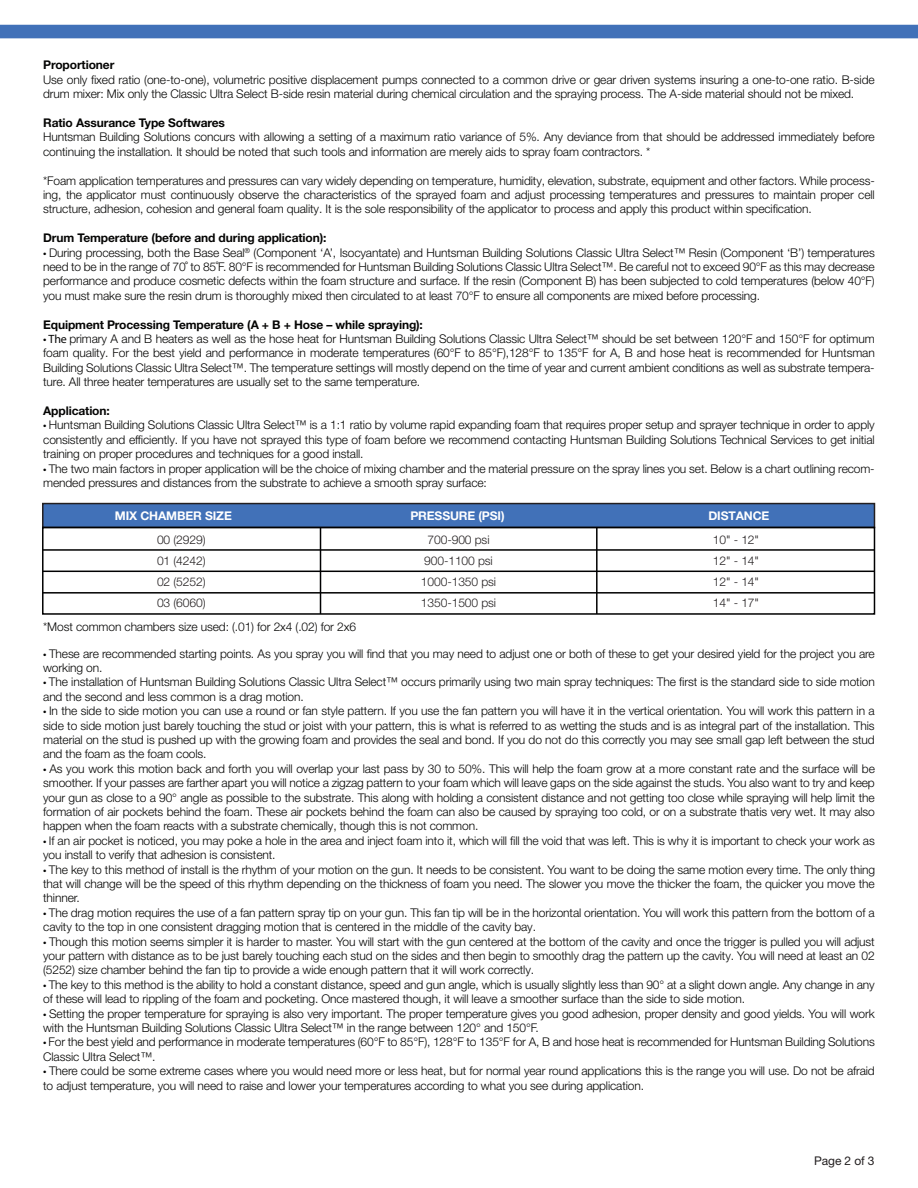
<style>
.page{position:relative;width:918px;height:1188px;background:#fff}
.page>*{position:absolute;margin:0;border:0;box-sizing:border-box;transform-origin:0 0}
.t1{font:300 12px/14.4px "Helvetica Neue LT Pro";letter-spacing:-.01em;color:#050504}
.t2{font:700 12px "Helvetica Neue LT Pro";letter-spacing:-.01em;color:#050504}
.t3{font:300 12px/21.1px "Helvetica Neue LT Pro";letter-spacing:-.01em;color:#231f20;text-align:justify}
.t4{font:700 12px "Helvetica Neue LT Pro";letter-spacing:-.01em;color:#fff}
.t5{font:12px "Helvetica Neue LT Pro";letter-spacing:-.01em;color:#231f20}
.s1{font-family:"Myriad Pro";font-weight:400}
</style>
<div class="page">
<svg style="left:0;top:24px;width:918px;height:14px"></svg>
<div style="left:42px;top:503px;width:833px;height:25px;background:#4171b8;border:2px solid #231f20"></div>
<div style="left:42px;top:527px;width:833px;height:88px;border:2px solid #000001"></div>
<hr style="left:43px;top:571px;width:831px;height:1px;background:#000001">
<hr style="left:43px;top:592px;width:831px;height:2px;background:#000001">
<hr style="left:43px;top:549px;width:831px;height:2px;background:#000001">
<hr style="left:320px;top:527px;width:1px;height:87px;background:#000001">
<hr style="left:596px;top:527px;width:2px;height:87px;background:#000001">
<p class="t2" style="left:43px;top:57px;width:73px">Proportioner</p>
<p class="t1" style="left:43px;top:72px;width:833px">Use only fixed ratio (one-to-one), volumetric positive displacement pumps connected to a common drive or gear driven systems insuring a one-to-one ratio. B-side drum mixer: Mix only the Classic Ultra Select B-side resin material during chemical circulation and the spraying process. The A-side material should not be mixed.</p>
<p class="t2" style="left:43px;top:115px;width:183px">Ratio Assurance Type Softwares</p>
<p class="t1" style="left:43px;top:130px;width:833px">Huntsman Building Solutions concurs with allowing a setting of a maximum ratio variance of 5%. Any deviance from that should be addressed immediately before continuing the installation. It should be noted that such tools and information are merely aids to spray foam contractors. *</p>
<p class="t1" style="left:43px;top:173px;width:833px;text-align:justify">*Foam application temperatures and pressures can vary widely depending on temperature, humidity, elevation, substrate, equipment and other factors. While process&shy;ing, the applicator must continuously observe the characteristics of the sprayed foam and adjust processing temperatures and pressures to maintain proper cell structure, adhesion, cohesion and general foam quality. It is the sole responsibility of the applicator to process and apply this product within specification.</p>
<p class="t2" style="left:43px;top:230px;width:285px">Drum Temperature (before and during application):</p>
<p class="t1" style="left:43px;top:245px;width:833px;text-align:justify"><span class="s1">•</span> During processing, both the Base Seal<sup>®</sup> (Component ‘A’, Isocyantate) and Huntsman Building Solutions Classic Ultra Select™ Resin (Component ‘B’) temperatures need to be in the range of 70˚ to 85˚F. 80°F is recommended for Huntsman Building Solutions Classic Ultra Select™. Be careful not to exceed 90°F as this may decrease performance and produce cosmetic defects within the foam structure and surface. If the resin (Component B) has been subjected to cold temperatures (below 40°F) you must make sure the resin drum is thoroughly mixed then circulated to at least 70°F to ensure all components are mixed before processing.</p>
<p class="t2" style="left:43px;top:317px;width:381px">Equipment Processing Temperature (A + B + Hose – while spraying):</p>
<p class="t1" style="left:43px;top:331px;width:833px;text-align:justify"><span class="s1">• The</span> primary A and B heaters as well as the hose heat for Huntsman Building Solutions Classic Ultra Select™ should be set between 120°F and 150°F for optimum foam quality. For the best yield and performance in moderate temperatures (60°F to 85°F),128°F to 135°F for A, B and hose heat is recommended for Huntsman Building Solutions Classic Ultra Select™. The temperature settings will mostly depend on the time of year and current ambient conditions as well as substrate tempera&shy;ture. All three heater temperatures are usually set to the same temperature.</p>
<p class="t2" style="left:43px;top:403px;width:68px">Application:</p>
<p class="t1" style="left:43px;top:418px;width:833px;text-align:justify"><span class="s1">•</span> Huntsman Building Solutions Classic Ultra Select™ is a 1:1 ratio by volume rapid expanding foam that requires proper setup and sprayer technique in order to apply consistently and efficiently. If you have not sprayed this type of foam before we recommend contacting Huntsman Building Solutions Technical Services to get initial training on proper procedures and techniques for a good install.</p>
<p class="t1" style="left:43px;top:461px;width:833px"><span class="s1">•</span> The two main factors in proper application will be the choice of mixing chamber and the material pressure on the spray lines you set. Below is a chart outlining recom&shy;mended pressures and distances from the substrate to achieve a smooth spray surface:</p>
<p class="t4" style="left:115px;top:508px;width:118px">MIX CHAMBER SIZE</p>
<p class="t4" style="left:410px;top:508px;width:96px">PRESSURE (PSI)</p>
<p class="t4" style="left:708px;top:508px;width:63px">DISTANCE</p>
<p class="t3" style="left:157px;top:529px;width:50px">00 (2929)<br>01 (4242)<br>02 (5252)<br>03 (6060)</p>
<p class="t3" style="left:421px;top:529px;width:77px;text-align:center">700-900 psi<br>900-1100 psi<br>1000-1350 psi<br>1350-1500 psi</p>
<p class="t3" style="left:713px;top:529px;width:48px">10" - 12" 12" - 14" 12" - 14" 14" - 17"</p>
<p class="t1" style="left:43px;top:619px;width:314px">*Most common chambers size used: (.01) for 2x4 (.02) for 2x6</p>
<p class="t1" style="left:43px;top:646px;width:833px"><span class="s1">•</span> These are recommended starting points. As you spray you will find that you may need to adjust one or both of these to get your desired yield for the project you are working on.</p>
<p class="t1" style="left:43px;top:675px;width:833px"><span class="s1">•</span> The installation of Huntsman Building Solutions Classic Ultra Select™ occurs primarily using two main spray techniques: The first is the standard side to side motion and the second and less common is a drag motion.</p>
<p class="t1" style="left:43px;top:703px;width:833px;text-align:justify"><span class="s1">•</span> In the side to side motion you can use a round or fan style pattern. If you use the fan pattern you will have it in the vertical orientation. You will work this pattern in a side to side motion just barely touching the stud or joist with your pattern, this is what is referred to as wetting the studs and is as integral part of the installation. This material on the stud is pushed up with the growing foam and provides the seal and bond. If you do not do this correctly you may see small gap left between the stud and the foam as the foam cools.</p>
<p class="t1" style="left:43px;top:761px;width:833px;text-align:justify"><span class="s1">•</span> As you work this motion back and forth you will overlap your last pass by 30 to 50%. This will help the foam grow at a more constant rate and the surface will be smoother. If your passes are farther apart you will notice a zigzag pattern to your foam which will leave gaps on the side against the studs. You also want to try and keep your gun as close to a 90° angle as possible to the substrate. This along with holding a consistent distance and not getting too close while spraying will help limit the formation of air pockets behind the foam. These air pockets behind the foam can also be caused by spraying too cold, or on a substrate thatis very wet. It may also happen when the foam reacts with a substrate chemically, though this is not common.</p>
<p class="t1" style="left:43px;top:833px;width:833px"><span class="s1">•</span> If an air pocket is noticed, you may poke a hole in the area and inject foam into it, which will fill the void that was left. This is why it is important to check your work as you install to verify that adhesion is consistent.</p>
<p class="t1" style="left:43px;top:862px;width:833px;text-align:justify"><span class="s1">•</span> The key to this method of install is the rhythm of your motion on the gun. It needs to be consistent. You want to be doing the same motion every time. The only thing that will change will be the speed of this rhythm depending on the thickness of foam you need. The slower you move the thicker the foam, the quicker you move the thinner.</p>
<p class="t1" style="left:43px;top:905px;width:833px"><span class="s1">•</span> The drag motion requires the use of a fan pattern spray tip on your gun. This fan tip will be in the horizontal orientation. You will work this pattern from the bottom of a cavity to the top in one consistent dragging motion that is centered in the middle of the cavity bay.</p>
<p class="t1" style="left:43px;top:934px;width:833px;text-align:justify"><span class="s1">•</span> Though this motion seems simpler it is harder to master. You will start with the gun centered at the bottom of the cavity and once the trigger is pulled you will adjust your pattern with distance as to be just barely touching each stud on the sides and then begin to smoothly drag the pattern up the cavity. You will need at least an 02 (5252) size chamber behind the fan tip to provide a wide enough pattern that it will work correctly.</p>
<p class="t1" style="left:43px;top:977px;width:833px"><span class="s1">•</span> The key to this method is the ability to hold a constant distance, speed and gun angle, which is usually slightly less than 90° at a slight down angle. Any change in any of these will lead to rippling of the foam and pocketing. Once mastered though, it will leave a smoother surface than the side to side motion.</p>
<p class="t1" style="left:43px;top:1006px;width:833px"><span class="s1">•</span> Setting the proper temperature for spraying is also very important. The proper temperature gives you good adhesion, proper density and good yields. You will work with the Huntsman Building Solutions Classic Ultra Select™ in the range between 120° and 150°F.</p>
<p class="t1" style="left:43px;top:1035px;width:833px"><span class="s1">•</span> For the best yield and performance in moderate temperatures (60°F to 85°F), 128°F to 135°F for A, B and hose heat is recommended for Huntsman Building Solutions<br>Classic Ultra Select™.</p>
<p class="t1" style="left:43px;top:1063px;width:833px"><span class="s1">•</span> There could be some extreme cases where you would need more or less heat, but for normal year round applications this is the range you will use. Do not be afraid to adjust temperature, you will need to raise and lower your temperatures according to what you see during application.</p>
<p class="t5" style="left:814px;top:1153px;width:62px">Page 2 of 3</p>
</div>
